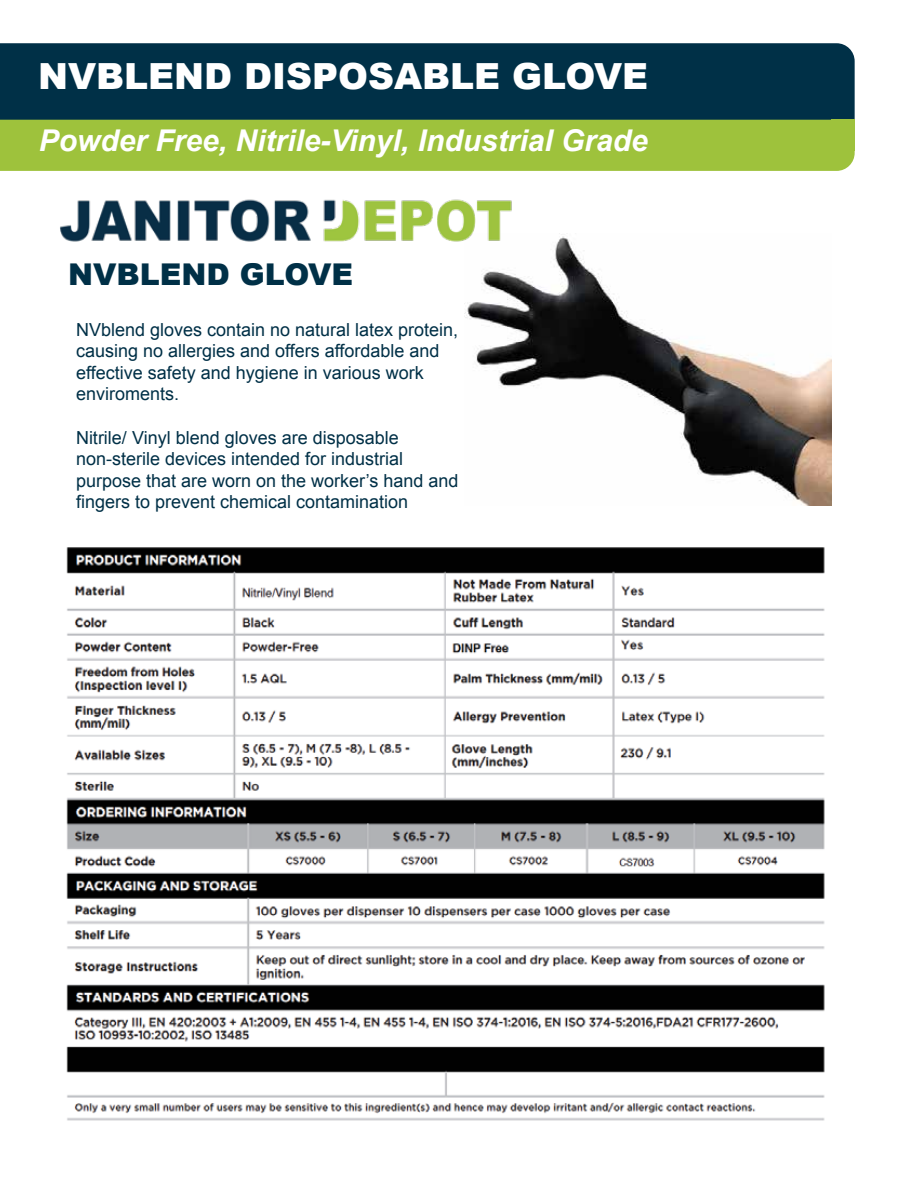
<style>
.page{position:relative;width:918px;height:1188px;background:#fff}
.page>*{position:absolute;margin:0;border:0;box-sizing:border-box;transform-origin:0 0}
.t1{font:900 36px "Arial";color:#fff}
.t2{font:italic 700 30px "Arial";color:#fff}
.t3{font:900 30px "Arial";color:#003047}
.t4{font:18px/21.6px "Arial";color:#003047}
</style>
<div class="page">
<img style="left:476px;top:233px;width:355px;height:272px">
<div style="left:0;top:43px;width:855px;height:77px;background:#003047"></div>
<div style="left:0;top:120px;width:855px;height:51px;background:#9ec23c"></div>
<img style="left:60px;top:199px;width:471px;height:124px">
<div style="left:831px;top:119px;width:24px;height:32px;background:#9ec23c"></div>
<img style="left:66px;top:547px;width:759px;height:574px">
<h1 class="t1" style="left:38px;top:50px;width:611px">NVBLEND DISPOSABLE GLOVE</h1>
<h2 class="t2" style="left:39px;top:121px;width:611px">Powder Free, Nitrile-Vinyl, Industrial Grade</h2>
<h2 class="t3" style="left:68px;top:253px;width:286px">NVBLEND GLOVE</h2>
<p class="t4" style="left:76px;top:319px;width:384px">NVblend gloves contain no natural latex protein, causing no allergies and offers affordable and effective safety and hygiene in various work enviroments.</p>
<p class="t4" style="left:76px;top:427px;width:384px">Nitrile/ Vinyl blend gloves are disposable non-sterile devices intended for industrial purpose that are worn on the worker’s hand and fingers to prevent chemical contamination</p>
</div>
